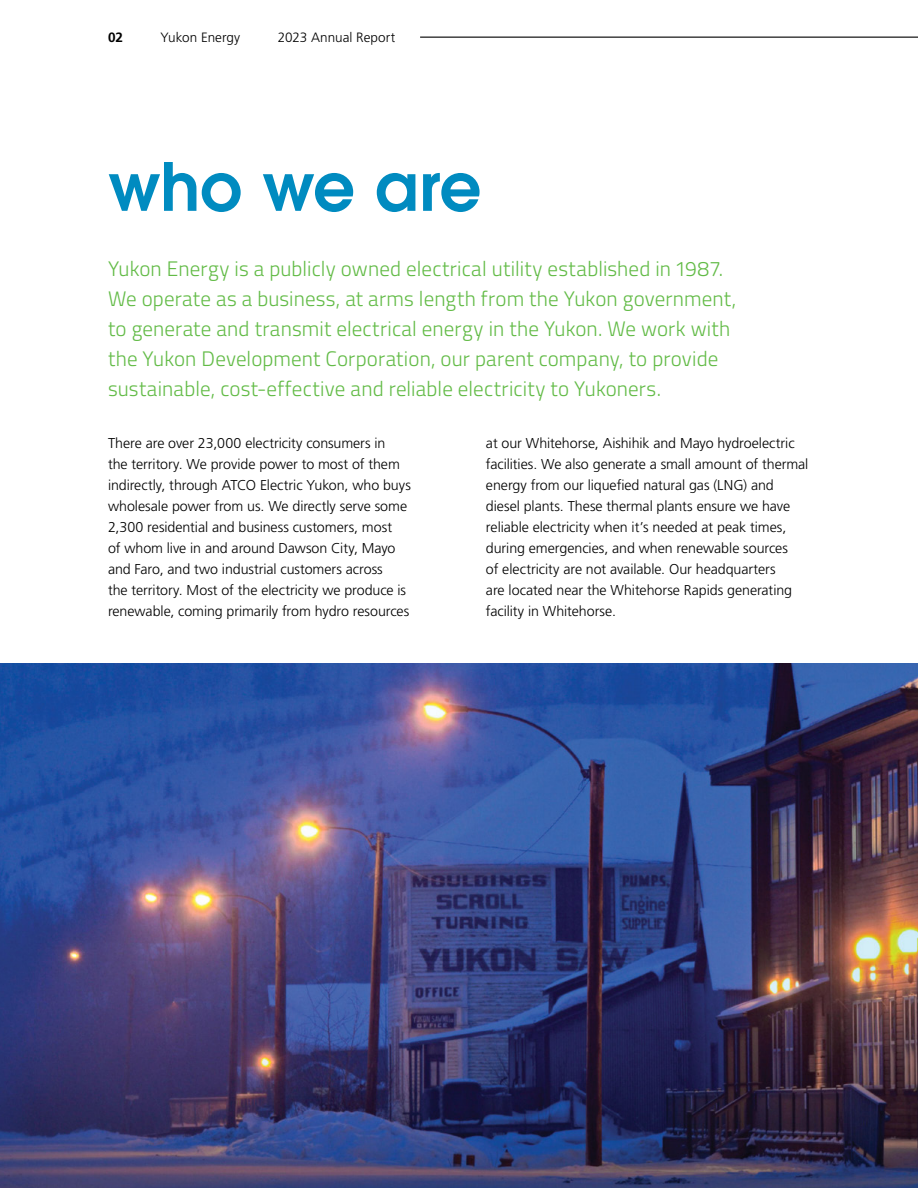
<style>
.page{position:relative;width:918px;height:1188px;background:#fff}
.page>*{position:absolute;margin:0;border:0;box-sizing:border-box;transform-origin:0 0}
.t1{font:600 66px "ITC Avant Garde Pro";letter-spacing:-.005em;color:#008bc0}
.t2{font:300 21px/30px "Titillium Web";letter-spacing:.005em;color:#62bb46}
.t3{font:300 14.25px/21px "Frutiger LT Pro";letter-spacing:-.005em;color:#000}
.t4{font:300 13.5px "Frutiger LT Pro";color:#000}
.t5{font:700 13.5px "Frutiger LT Pro";color:#000}
</style>
<div class="page">
<img style="left:0;top:663px;width:918px;height:525px">
<hr style="left:420px;top:37px;width:498px;height:1px;background:#000">
<p class="t5" style="left:108px;top:30px;width:17px">02</p>
<p class="t4" style="left:161px;top:30px;width:81px">Yukon Energy</p>
<p class="t4" style="left:278px;top:30px;width:119px">2023 Annual Report</p>
<h1 class="t1" style="left:108px;top:143px;width:375px">who we are</h1>
<p class="t2" style="left:108px;top:252px;width:630px">Yukon Energy is a publicly owned electrical utility established in 1987.<br>We operate as a business, at arms length from the Yukon government, to generate and transmit electrical energy in the Yukon. We work with the Yukon Development Corporation, our parent company, to provide sustainable, cost-effective and reliable electricity to Yukoners.</p>
<p class="t3" style="left:108px;top:433px;width:304px">There are over 23,000 electricity consumers in<br>the territory. We provide power to most of them indirectly, through ATCO Electric Yukon, who buys wholesale power from us. We directly serve some 2,300 residential and business customers, most<br>of whom live in and around Dawson City, Mayo and Faro, and two industrial customers across<br>the territory. Most of the electricity we produce is renewable, coming primarily from hydro resources</p>
<p class="t3" style="left:486px;top:433px;width:324px">at our Whitehorse, Aishihik and Mayo hydroelectric facilities. We also generate a small amount of thermal energy from our liquefied natural gas (LNG) and diesel plants. These thermal plants ensure we have reliable electricity when it’s needed at peak times, during emergencies, and when renewable sources<br>of electricity are not available. Our headquarters<br>are located near the Whitehorse Rapids generating facility in Whitehorse.</p>
</div>
